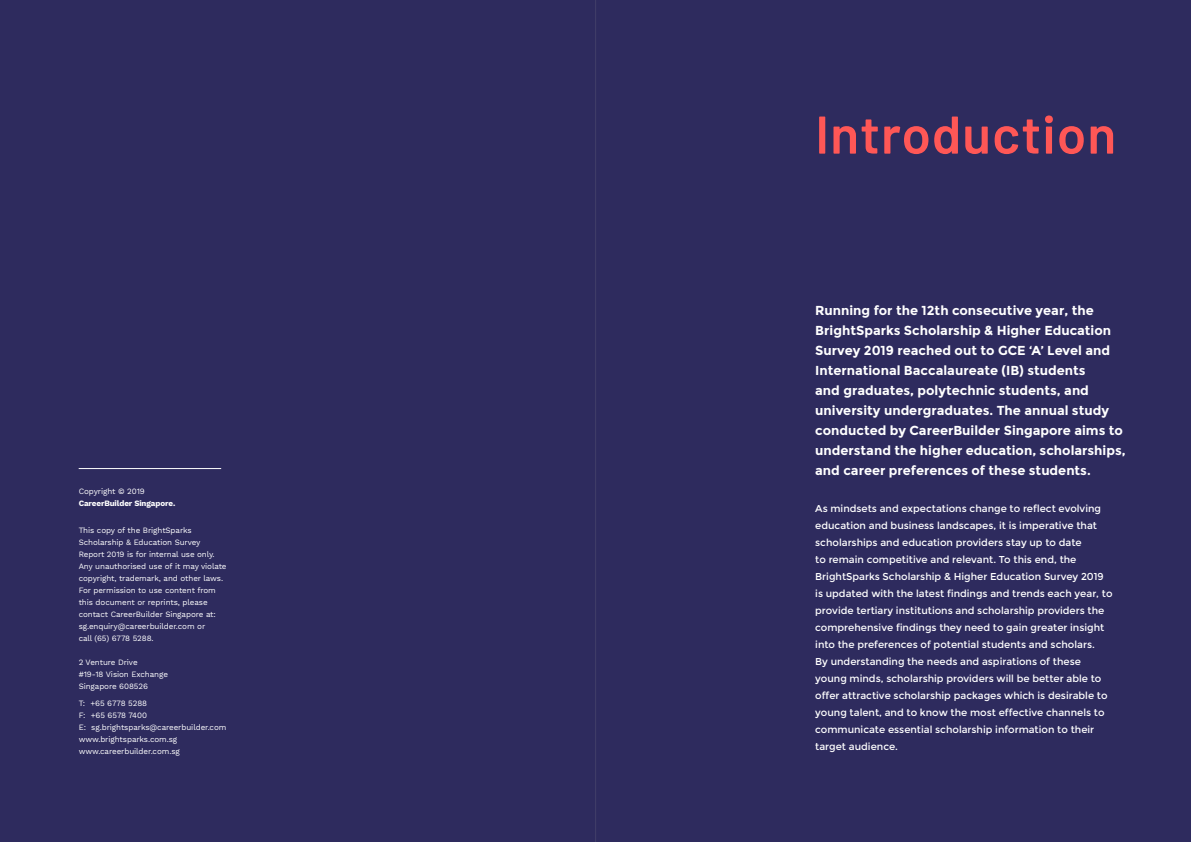
<style>
.page{position:relative;width:1191px;height:842px;background:#2e2b5e}
.page>*{position:absolute;margin:0;border:0;box-sizing:border-box;transform-origin:0 0}
.t1{font:600 53px "Barlow";letter-spacing:.02em;color:#ff5756}
.t2{font:700 13px/20px "Montserrat";color:#fff}
.t3{font:10px/17px "Montserrat";color:#fff}
.t4{font:8px/12px "Work Sans";letter-spacing:-.01em;color:#fff}
.t5{font:700 8px "Work Sans";letter-spacing:-.01em;color:#fff}
</style>
<div class="page">
<hr style="left:79px;top:468px;width:142px;height:1px;background:#fff">
<hr style="left:595px;top:0;width:1px;height:842px;background:#939598">
<p class="t4" style="left:79px;top:485px;width:68px">Copyright © 2019</p>
<p class="t5" style="left:79px;top:498px;width:98px">CareerBuilder Singapore.</p>
<p class="t4" style="left:79px;top:524px;width:149px">This copy of the BrightSparks Scholarship &amp; Education Survey Report 2019 is for internal use only.<br>Any unauthorised use of it may violate copyright, trademark, and other laws.<br>For permission to use content from this document or reprints, please contact CareerBuilder Singapore at: sg.enquiry@careerbuilder.com or<br>call (65) 6778 5288.</p>
<p class="t4" style="left:79px;top:656px;width:91px">2 Venture Drive<br>#19-18 Vision Exchange<br>Singapore 608526</p>
<p class="t4" style="left:79px;top:698px;width:149px">T: +65 6778 5288<br>F: +65 6578 7400<br>E: sg.brightsparks@careerbuilder.com www.brightsparks.com.sg www.careerbuilder.com.sg</p>
<h1 class="t1" style="left:815px;top:102px;width:302px">Introduction</h1>
<p class="t2" style="left:815px;top:301px;width:312px">Running for the 12th consecutive year, the BrightSparks Scholarship &amp; Higher Education Survey 2019 reached out to GCE ‘A’ Level and International Baccalaureate (IB) students<br>and graduates, polytechnic students, and university undergraduates. The annual study conducted by CareerBuilder Singapore aims to understand the higher education, scholarships, and career preferences of these students.</p>
<p class="t3" style="left:815px;top:500px;width:299px">As mindsets and expectations change to reflect evolving education and business landscapes, it is imperative that scholarships and education providers stay up to date<br>to remain competitive and relevant. To this end, the BrightSparks Scholarship &amp; Higher Education Survey 2019 is updated with the latest findings and trends each year, to provide tertiary institutions and scholarship providers the comprehensive findings they need to gain greater insight into the preferences of potential students and scholars.<br>By understanding the needs and aspirations of these young minds, scholarship providers will be better able to offer attractive scholarship packages which is desirable to young talent, and to know the most effective channels to communicate essential scholarship information to their target audience.</p>
</div>
